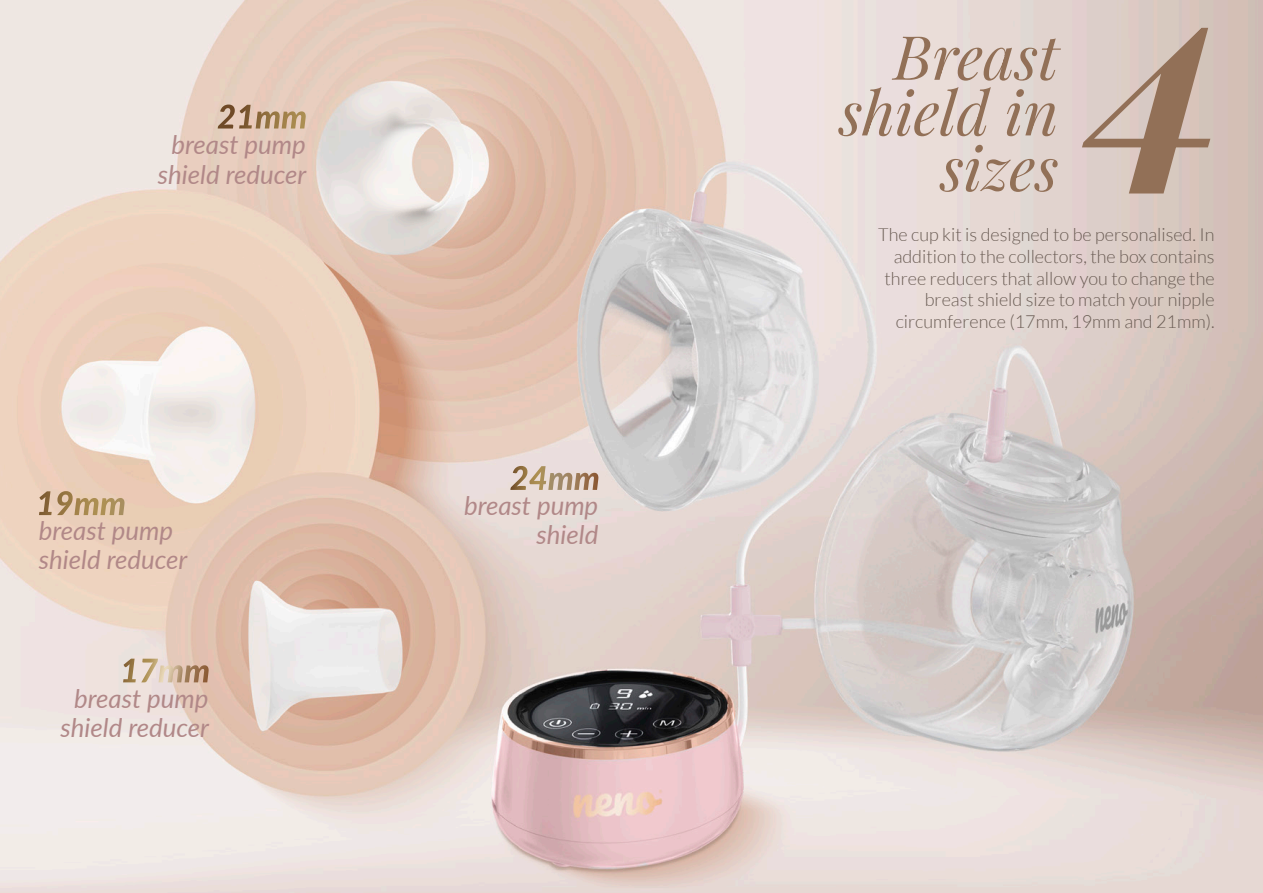
<style>
.page{position:relative;width:1263px;height:893px;background:#fff}
.page>*{position:absolute;margin:0;border:0;box-sizing:border-box;transform-origin:0 0}
.t1{font:italic 700 246.45px "Playfair Display";color:#927057}
.t2{font:italic 60.9px/55.7px "Playfair Display";color:#927057;text-align:right}
.t3{font:italic 25.8px/29.1px "Lato";color:#b18888;text-align:center}
.t4{font:300 18px/21.6px "Lato";color:#6a5c54;text-align:right}
</style>
<div class="page">
<img style="left:0;top:0;width:1263px;height:893px">
<svg style="left:123px;top:659px;width:86px;height:23px;background:#d1b8a2"></svg>
<svg style="left:39px;top:491px;width:86px;height:24px;background:#cbae8b"></svg>
<svg style="left:218px;top:105px;width:88px;height:24px;background:#c2a589"></svg>
<svg style="left:510px;top:466px;width:88px;height:24px;background:#c9b4a1"></svg>
<h3 class="t3" style="left:158px;top:129px;width:150px">breast pump shield reducer</h3>
<h3 class="t3" style="left:39px;top:515px;width:150px;text-align:left">breast pump shield reducer</h3>
<h3 class="t3" style="left:61px;top:683px;width:150px">breast pump shield reducer</h3>
<h3 class="t3" style="left:464px;top:490px;width:136px;text-align:right">breast pump shield</h3>
<h1 class="t1" style="left:1096px;top:-125px;width:133px">4</h1>
<h2 class="t2" style="left:839px;top:24px;width:221px">Breast shield in sizes</h2>
<p class="t4" style="left:878px;top:224px;width:338px">The cup kit is designed to be personalised. In addition to the collectors, the box contains three reducers that allow you to change the breast shield size to match your nipple circumference (17mm, 19mm and 21mm).</p>
</div>
